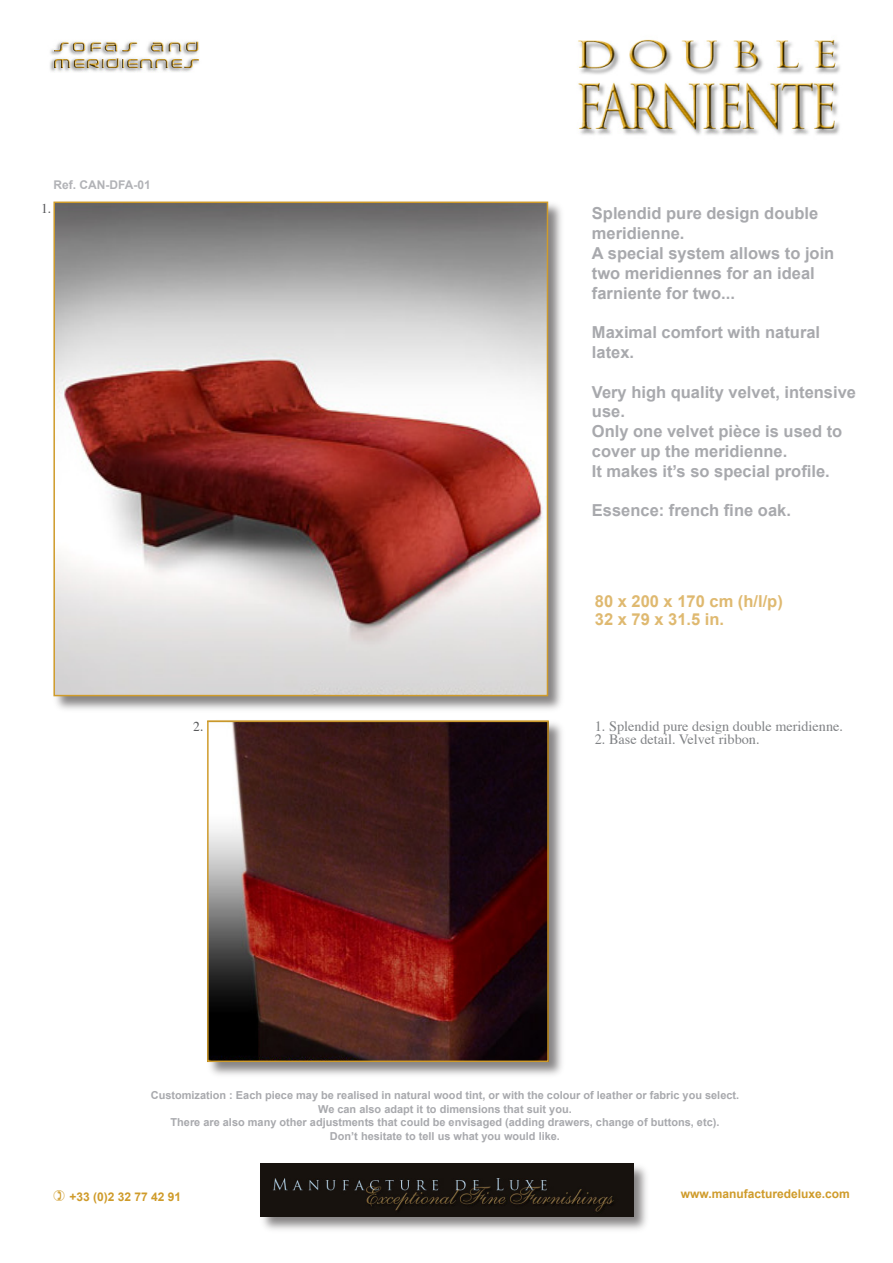
<style>
.page{position:relative;width:893px;height:1263px;background:#fff}
.page>*{position:absolute;margin:0;border:0;box-sizing:border-box;transform-origin:0 0}
.t1{font:700 16.5px/19.8px "Arial";color:#a8a9ad}
.t2{font:700 16.5px/18px "Arial";color:#dfb970}
.t3{font:14.25px "Times";color:#808285}
.t4{font:13.5px "Times";color:#57585a}
.t5{font:700 12px "Arial";color:#cf9b2a}
.t6{font:700 12px "Arial";color:#b2b3b7}
.t7{font:700 10.95px/13.5px "Arial";color:#a8a9ad;text-align:center}
</style>
<div class="page">
<div style="left:51px;top:199px;width:514px;height:515px;background:#231f20;opacity:.55"></div>
<img style="left:56px;top:205px;width:489px;height:488px">
<div style="left:53px;top:202px;width:495px;height:494px;border:2px solid #cf9b2a"></div>
<div style="left:205px;top:718px;width:361px;height:362px;background:#231f20;opacity:.55"></div>
<img style="left:210px;top:723px;width:336px;height:336px">
<div style="left:207px;top:720px;width:342px;height:342px;border:2px solid #cf9b2a"></div>
<img style="left:578px;top:39px;width:262px;height:96px">
<img style="left:50px;top:41px;width:149px;height:31px">
<div style="left:259px;top:1162px;width:391px;height:72px;background:#231f20;opacity:.55"></div>
<img style="left:261px;top:1164px;width:372px;height:52px">
<p class="t6" style="left:53px;top:178px;width:99px">Ref. CAN-DFA-01</p>
<p class="t4" style="left:41px;top:200px;width:12px">1.</p>
<p class="t4" style="left:193px;top:718px;width:12px">2.</p>
<p class="t1" style="left:592px;top:204px;width:244px">Splendid pure design double meridienne.<br>A special system allows to join two meridiennes for an ideal farniente for two...</p>
<p class="t1" style="left:592px;top:322px;width:230px">Maximal comfort with natural latex.</p>
<p class="t1" style="left:592px;top:382px;width:266px">Very high quality velvet, intensive use.<br>Only one velvet pièce is used to cover up the meridienne.<br>It makes it’s so special profile.</p>
<p class="t1" style="left:592px;top:501px;width:200px">Essence: french fine oak.</p>
<p class="t2" style="left:595px;top:593px;width:190px">80 x 200 x 170 cm (h/l/p)<br>32 x 79 x 31.5 in.</p>
<p class="t3" style="left:595px;top:717px;width:250px">1. Splendid pure design double meridienne.</p>
<p class="t3" style="left:595px;top:730px;width:166px">2. Base detail. Velvet ribbon.</p>
<p class="t7" style="left:151px;top:1089px;width:590px">Customization : Each piece may be realised in natural wood tint, or with the colour of leather or fabric you select.<br>We can also adapt it to dimensions that suit you.<br>There are also many other adjustments that could be envisaged (adding drawers, change of buttons, etc).<br>Don’t hesitate to tell us what you would like.</p>
<p class="t5" style="left:69px;top:1190px;width:113px">+33 (0)2 32 77 42 91</p>
<p class="t5" style="left:681px;top:1187px;width:170px">www.manufacturedeluxe.com</p>
</div>
